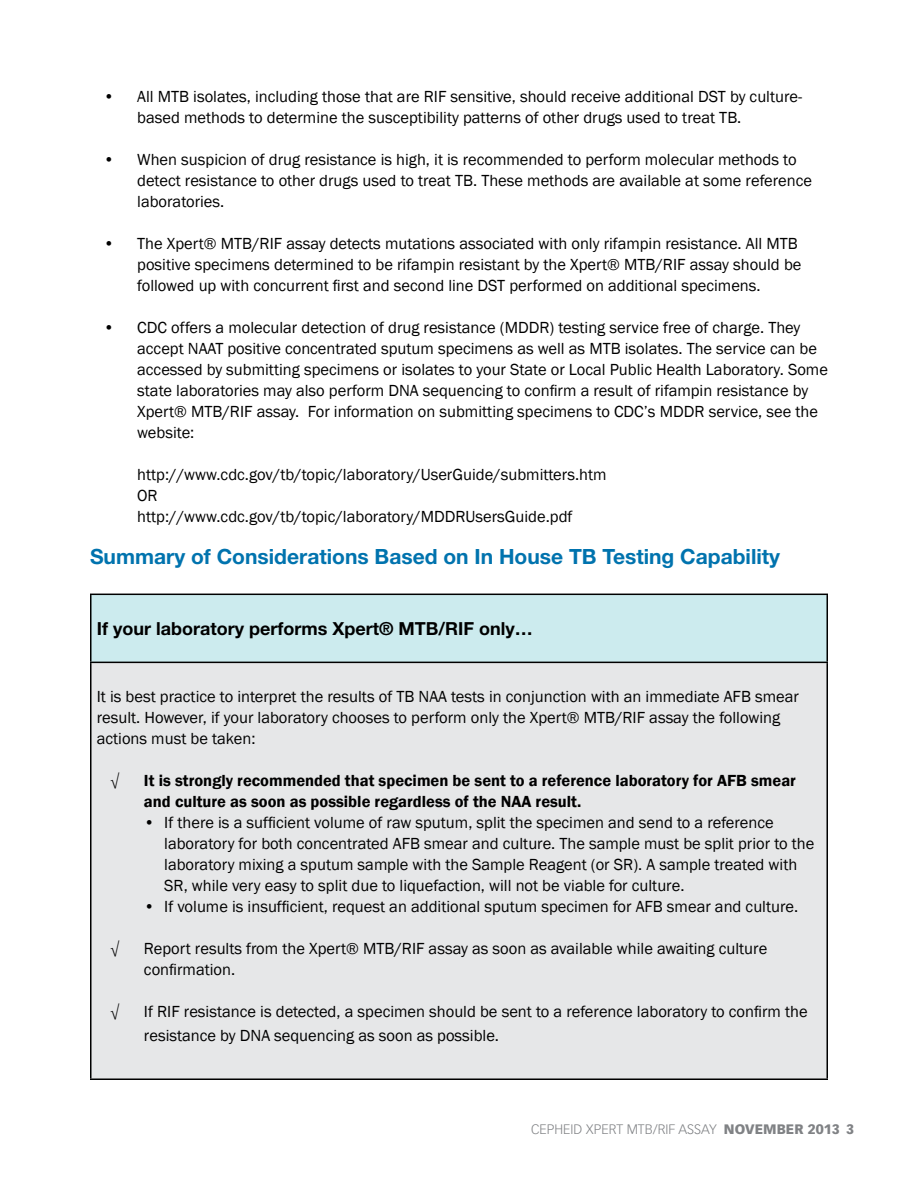
<style>
.page{position:relative;width:918px;height:1188px;background:#fff}
.page>*{position:absolute;margin:0;border:0;box-sizing:border-box;transform-origin:0 0}
.t1{font:700 21px "Helvetica Neue LT Std";color:#0073ae}
.t2{font:700 18px "Helvetica Neue LT Std";color:#000}
.t3{font:16.5px/21px "Franklin Gothic";color:#000}
.t4{font:600 16.5px/21px "Franklin Gothic";color:#000}
.t5{font:300 16.5px "Helvetica Neue LT Std";color:#000}
.t6{font:300 13.5px "Vectora LT Std";color:#808285}
.s1{font-weight:900}
</style>
<div class="page">
<div style="left:91px;top:594px;width:736px;height:68px;background:#ccebee"></div>
<div style="left:91px;top:662px;width:736px;height:417px;background:#e6e7e8"></div>
<hr style="left:90px;top:594px;width:738px;height:1px;background:#000">
<hr style="left:90px;top:595px;width:2px;height:67px;background:#000">
<hr style="left:826px;top:595px;width:2px;height:67px;background:#000">
<hr style="left:90px;top:662px;width:738px;height:1px;background:#000">
<hr style="left:90px;top:663px;width:2px;height:415px;background:#000">
<hr style="left:826px;top:663px;width:2px;height:415px;background:#000">
<hr style="left:90px;top:1078px;width:738px;height:2px;background:#000">
<p class="t3" style="left:137px;top:86px;width:667px;text-indent:-34px">• All MTB isolates, including those that are RIF sensitive, should receive additional DST by culture&shy;based methods to determine the susceptibility patterns of other drugs used to treat TB.</p>
<p class="t3" style="left:137px;top:149px;width:676px;text-indent:-34px">• When suspicion of drug resistance is high, it is recommended to perform molecular methods to detect resistance to other drugs used to treat TB. These methods are available at some reference laboratories.</p>
<p class="t3" style="left:137px;top:233px;width:666px;text-indent:-34px">• The Xpert® MTB/RIF assay detects mutations associated with only rifampin resistance. All MTB positive specimens determined to be rifampin resistant by the Xpert® MTB/RIF assay should be followed up with concurrent first and second line DST performed on additional specimens.</p>
<p class="t3" style="left:137px;top:317px;width:692px;text-indent:-34px">• CDC offers a molecular detection of drug resistance (MDDR) testing service free of charge. They accept NAAT positive concentrated sputum specimens as well as MTB isolates. The service can be accessed by submitting specimens or isolates to your State or Local Public Health Laboratory. Some state laboratories may also perform DNA sequencing to confirm a result of rifampin resistance by Xpert® MTB/RIF assay. For information on submitting specimens to CDC’s MDDR service, see the website:</p>
<p class="t3" style="left:137px;top:464px;width:471px">http://www.cdc.gov/tb/topic/laboratory/UserGuide/submitters.htm<br>OR<br>http://www.cdc.gov/tb/topic/laboratory/MDDRUsersGuide.pdf</p>
<p class="t1" style="left:90px;top:543px;width:692px">Summary of Considerations Based on In House TB Testing Capability</p>
<p class="t2" style="left:97px;top:617px;width:438px">If your laboratory performs Xpert® MTB/RIF only…</p>
<p class="t3" style="left:97px;top:686px;width:704px">It is best practice to interpret the results of TB NAA tests in conjunction with an immediate AFB smear result. However, if your laboratory chooses to perform only the Xpert® MTB/RIF assay the following actions must be taken:</p>
<p class="t5" style="left:110px;top:770px;width:11px">√</p>
<p class="t4" style="left:144px;top:770px;width:654px">It is strongly recommended that specimen be sent to a reference laboratory for AFB smear and culture as soon as possible regardless of the NAA result.</p>
<p class="t3" style="left:164px;top:812px;width:652px;text-indent:-20px">• If there is a sufficient volume of raw sputum, split the specimen and send to a reference laboratory for both concentrated AFB smear and culture. The sample must be split prior to the laboratory mixing a sputum sample with the Sample Reagent (or SR). A sample treated with SR, while very easy to split due to liquefaction, will not be viable for culture.</p>
<p class="t3" style="left:144px;top:896px;width:656px">• If volume is insufficient, request an additional sputum specimen for AFB smear and culture.</p>
<p class="t5" style="left:110px;top:938px;width:11px">√</p>
<p class="t3" style="left:144px;top:938px;width:625px">Report results from the Xpert® MTB/RIF assay as soon as available while awaiting culture confirmation.</p>
<p class="t5" style="left:110px;top:1001px;width:11px">√</p>
<p class="t3" style="left:144px;top:1000px;width:665px;line-height:24px">If RIF resistance is detected, a specimen should be sent to a reference laboratory to confirm the resistance by DNA sequencing as soon as possible.</p>
<p class="t6" style="left:531px;top:1122px;width:325px">CEPHEID XPERT MTB/RIF ASSAY <span class="s1">NOVEMBER 2013 3</span></p>
</div>
